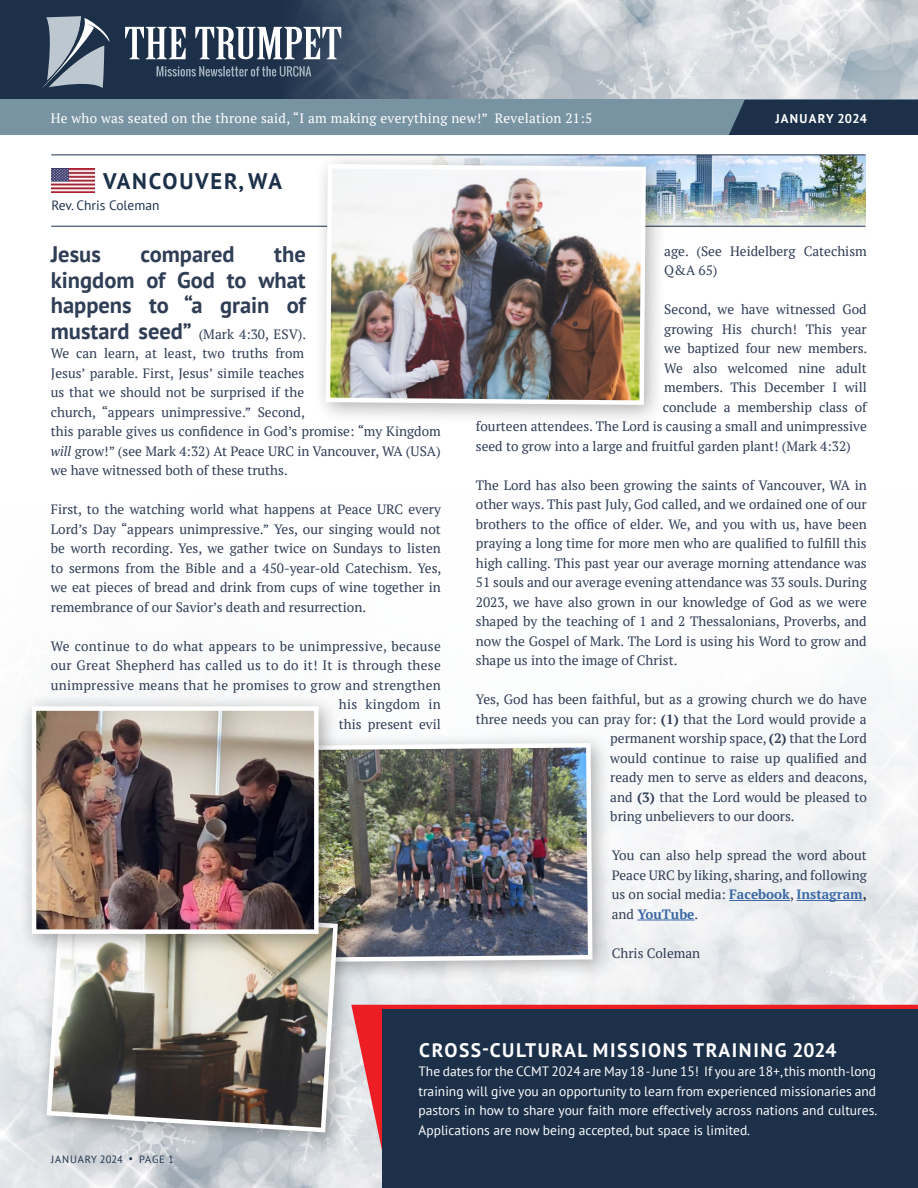
<style>
.page{position:relative;width:918px;height:1188px;background:#fff}
.page>*{position:absolute;margin:0;border:0;box-sizing:border-box;transform-origin:0 0}
.t1{font:700 22.5px/25.5px "PT Sans";color:#2f3d55;text-align:justify}
.t2{font:700 22.5px "PT Sans";letter-spacing:.08em;color:#1c304a}
.t3{font:700 19.5px "PT Sans";letter-spacing:.08em;color:#fff}
.t4{font:13.5px/19.5px "PT Serif";color:#2f3d55;text-align:justify}
.t5{font:13.5px/19.5px "PT Sans";color:#fff;text-align:justify}
.t6{font:13.5px/19.5px "PT Serif";letter-spacing:.02em;color:#2f3d55;text-align:right}
.t7{font:13.5px "PT Serif";letter-spacing:.02em;color:#fff}
.t8{font:13.5px "PT Sans";color:#1c304a}
.t9{font:700 12.75px "PT Sans";letter-spacing:.1em;color:#fff}
.t10{font:10.5px "PT Sans";letter-spacing:.065em;color:#1c304a}
.s1{font-family:"PT Sans";font-weight:700;font-size:22.5px}
.s2{font-style:italic}
.s3{font-weight:700}
.s4{font-weight:700;color:#3a68a5}
</style>
<div class="page">
<img style="left:0;top:679px;width:918px;height:509px">
<div style="left:0;top:0;width:918px;height:111px;background:#1c304a"></div>
<img style="left:270px;top:0;width:648px;height:100px">
<svg style="left:157px;top:66px;width:154px;height:11px"></svg>
<svg style="left:125px;top:27px;width:61px;height:32px"></svg>
<svg style="left:195px;top:27px;width:146px;height:32px"></svg>
<svg style="left:42px;top:16px;width:68px;height:72px"></svg>
<img style="left:668px;top:155px;width:198px;height:71px">
<hr style="left:729px;top:900px;width:61px;height:1px;background:#3a68a5">
<hr style="left:797px;top:900px;width:66px;height:1px;background:#3a68a5">
<hr style="left:637px;top:920px;width:58px;height:1px;background:#3a68a5">
<div style="left:0;top:100px;width:918px;height:35px;background:#7894a3"></div>
<div style="left:729px;top:100px;width:189px;height:35px;background:#1c304a"></div>
<hr style="left:51px;top:226px;width:815px;height:1px;background:#1c304a">
<hr style="left:51px;top:154px;width:815px;height:1px;background:#1c304a">
<div style="left:312px;top:151px;width:356px;height:276px;background:#000;opacity:.31"></div>
<img style="left:323px;top:162px;width:325px;height:245px">
<svg style="left:351px;top:1005px;width:567px;height:149px;background:#e45158"></svg>
<div style="left:383px;top:1009px;width:535px;height:179px;background:#1c304a"></div>
<img style="left:52px;top:169px;width:43px;height:24px">
<div style="left:289px;top:731px;width:324px;height:251px;background:#000;opacity:.31"></div>
<img style="left:340px;top:741px;width:255px;height:223px">
<div style="left:35px;top:895px;width:322px;height:256px;background:#000;opacity:.31"></div>
<img style="left:44px;top:955px;width:296px;height:180px">
<div style="left:19px;top:693px;width:321px;height:262px;background:#000;opacity:.31"></div>
<img style="left:37px;top:711px;width:277px;height:218px">
<div style="left:32px;top:706px;width:287px;height:228px;border:4px solid #fff"></div>
<p class="t7" style="left:51px;top:110px;width:543px">He who was seated on the throne said, “I am making everything new!” Revelation 21:5</p>
<p class="t9" style="left:775px;top:110px;width:93px">JANUARY 2024</p>
<h1 class="t2" style="left:103px;top:166px;width:180px">VANCOUVER, WA</h1>
<p class="t8" style="left:52px;top:197px;width:109px">Rev. Chris Coleman</p>
<h1 class="t1" style="left:51px;top:241px;width:52px">Jesus</h1>
<h1 class="t1" style="left:140px;top:241px;width:96px">compared</h1>
<h1 class="t1" style="left:51px;top:241px;width:257px;text-indent:223px">the kingdom of God to what happens to “a grain of</h1>
<p class="t4" style="left:51px;top:324px;width:392px;text-align:left"><span class="s1">mustard seed”</span> (Mark 4:30, ESV).<br>We can learn, at least, two truths from<br>Jesus’ parable. First, Jesus’ simile teaches<br>us that we should not be surprised if the<br>church, “appears unimpressive.” Second,<br>this parable gives us confidence in God’s promise: “my Kingdom <span class="s2">will</span> grow!” (see Mark 4:32) At Peace URC in Vancouver, WA (USA) we have witnessed both of these truths.</p>
<p class="t4" style="left:51px;top:500px;width:392px">First, to the watching world what happens at Peace URC every Lord’s Day “appears unimpressive.” Yes, our singing would not be worth recording. Yes, we gather twice on Sundays to listen to sermons from the Bible and a 450-year-old Catechism. Yes, we eat pieces of bread and drink from cups of wine together in remembrance of our Savior’s death and resurrection.</p>
<p class="t6" style="left:51px;top:636px;width:392px">We continue to do what appears to be unimpressive, because our Great Shepherd has called us to do it! It is through these unimpressive means that he promises to grow and strengthen his kingdom in<br>this present evil</p>
<p class="t4" style="left:664px;top:241px;width:204px">age. (See Heidelberg Catechism<br>Q&amp;A 65)</p>
<p class="t4" style="left:664px;top:300px;width:204px">Second, we have witnessed God</p>
<p class="t4" style="left:664px;top:319px;width:204px">growing His church! This year</p>
<p class="t4" style="left:664px;top:339px;width:205px">we baptized four new members.</p>
<p class="t4" style="left:664px;top:358px;width:204px">We also welcomed nine adult</p>
<p class="t4" style="left:664px;top:378px;width:204px">members. This December I will</p>
<p class="t4" style="left:663px;top:397px;width:205px">conclude a membership class of</p>
<p class="t4" style="left:476px;top:417px;width:392px">fourteen attendees. The Lord is causing a small and unimpressive</p>
<p class="t4" style="left:476px;top:436px;width:377px">seed to grow into a large and fruitful garden plant! (Mark 4:32)</p>
<p class="t4" style="left:476px;top:475px;width:392px">The Lord has also been growing the saints of Vancouver, WA in other ways. This past July, God called, and we ordained one of our brothers to the office of elder. We, and you with us, have been praying a long time for more men who are qualified to fulfill this high calling. This past year our average morning attendance was 51 souls and our average evening attendance was 33 souls. During 2023, we have also grown in our knowledge of God as we were shaped by the teaching of 1 and 2 Thessalonians, Proverbs, and now the Gospel of Mark. The Lord is using his Word to grow and shape us into the image of Christ.</p>
<p class="t4" style="left:476px;top:690px;width:392px">Yes, God has been faithful, but as a growing church we do have</p>
<p class="t4" style="left:476px;top:709px;width:392px">three needs you can pray for: <span class="s3">(1)</span> that the Lord would provide a</p>
<p class="t4" style="left:610px;top:729px;width:258px">permanent worship space, <span class="s3">(2)</span> that the Lord</p>
<p class="t4" style="left:610px;top:748px;width:258px">would continue to raise up qualified and</p>
<p class="t4" style="left:610px;top:768px;width:259px">ready men to serve as elders and deacons,</p>
<p class="t4" style="left:610px;top:787px;width:258px">and <span class="s3">(3)</span> that the Lord would be pleased to</p>
<p class="t4" style="left:610px;top:807px;width:186px">bring unbelievers to our doors.</p>
<p class="t4" style="left:612px;top:846px;width:257px">You can also help spread the word about Peace URC by liking, sharing, and following us on social media: <span class="s4">Facebook</span>, <span class="s4">Instagram</span><span class="s3">, </span>and <span class="s4">YouTube</span>.</p>
<p class="t4" style="left:612px;top:943px;width:90px">Chris Coleman</p>
<p class="t10" style="left:51px;top:1153px;width:124px">JANUARY 2024 • PAGE 1</p>
<h2 class="t3" style="left:419px;top:1037px;width:419px">CROSS-CULTURAL MISSIONS TRAINING 2024</h2>
<p class="t5" style="left:418px;top:1061px;width:460px">The dates for the CCMT 2024 are May 18 - June 15! If you are 18+, this month-long training will give you an opportunity to learn from experienced missionaries and pastors in how to share your faith more effectively across nations and cultures.<br>Applications are now being accepted, but space is limited.</p>
</div>
